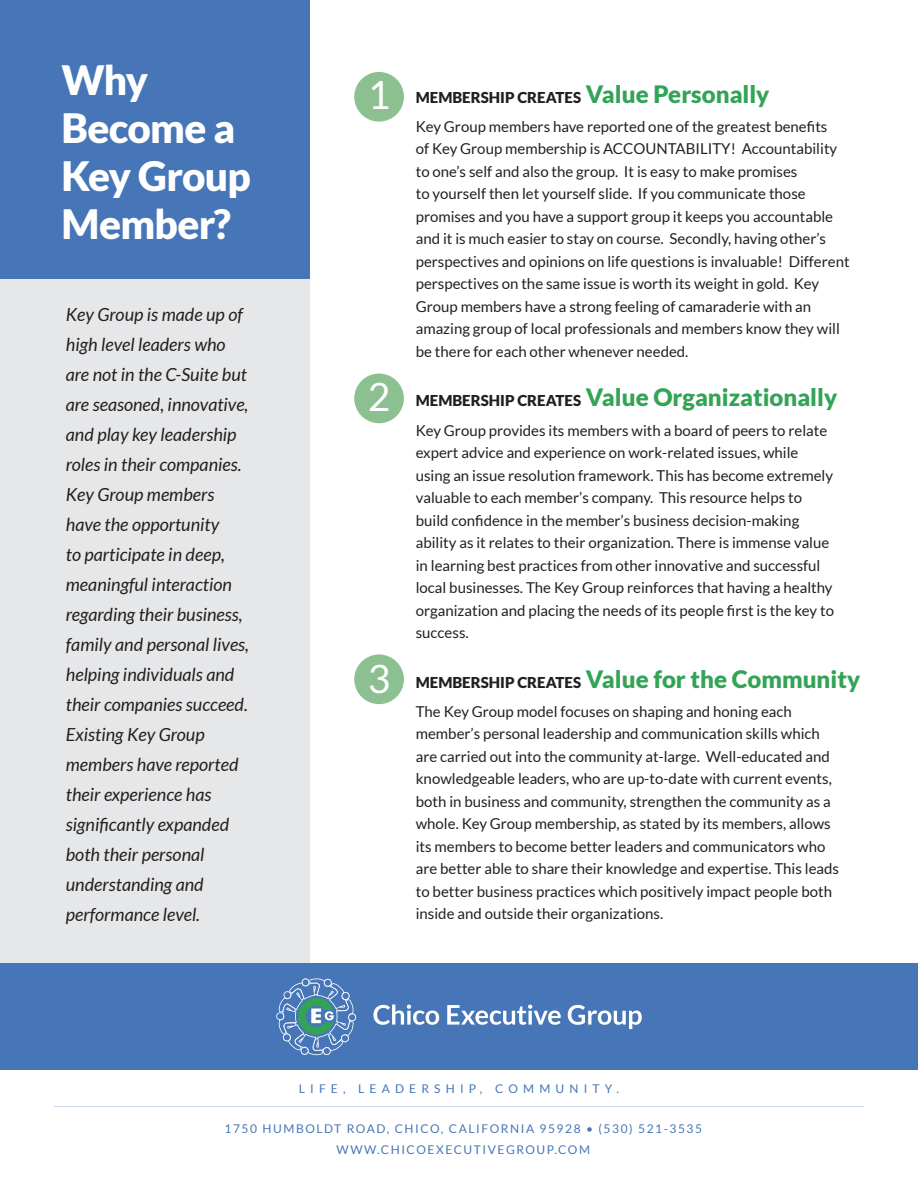
<style>
.page{position:relative;width:918px;height:1188px;background:#fff}
.page>*{position:absolute;margin:0;border:0;box-sizing:border-box;transform-origin:0 0}
.t1{font:900 40.5px/47.8px "Lato";letter-spacing:-.02em;color:#fff}
.t2{font:39px "Lato";color:#fff}
.t3{font:900 24px "Lato";color:#33a356}
.t4{font:italic 18px/30px "Lato";color:#231f20}
.t5{font:15px/22.5px "Lato";color:#231f20}
.t6{font:12px/21px "Lato";letter-spacing:.13em;color:#4676b7;text-align:center}
.t7{font:12px "Lato";letter-spacing:.43em;color:#4676b7}
.s1{font-weight:900}
.s2{font-weight:900;font-size:24px;color:#33a356}
.s3{font-size:15px;color:#231f20}
</style>
<div class="page">
<div style="left:0;top:0;width:310px;height:963px;background:#e6e7e8"></div>
<div style="left:0;top:0;width:309px;height:279px;background:#4676b7"></div>
<div style="left:0;top:963px;width:918px;height:107px;background:#4676b7"></div>
<svg style="left:276px;top:978px;width:80px;height:77px"></svg>
<svg style="left:373px;top:1005px;width:269px;height:24px"></svg>
<hr style="left:54px;top:1106px;width:810px;height:1px;background:#4676b7">
<div style="left:354px;top:72px;width:50px;height:50px;background:#8dc091;border-radius:50%"></div>
<div style="left:354px;top:374px;width:50px;height:49px;background:#8dc091;border-radius:50%"></div>
<div style="left:354px;top:654px;width:50px;height:50px;background:#8dc091;border-radius:50%"></div>
<h1 class="t1" style="left:62px;top:56px;width:191px">Why<br>Become a<br>Key Group<br>Member?</h1>
<p class="t4" style="left:66px;top:300px;width:185px">Key Group is made up of high level leaders who are not in the C-Suite but are seasoned, innovative, and play key leadership roles in their companies.<br>Key Group members have the opportunity<br>to participate in deep, meaningful interaction regarding their business, family and personal lives, helping individuals and their companies succeed.<br>Existing Key Group members have reported their experience has significantly expanded both their personal understanding and performance level.</p>
<h2 class="t2" style="left:368px;top:73px;width:24px">1</h2>
<h2 class="t2" style="left:368px;top:376px;width:24px">2</h2>
<h2 class="t2" style="left:368px;top:657px;width:24px">3</h2>
<p class="t5" style="left:416px;top:82px;width:413px;line-height:29.2px"><span class="s1">MEMBERSHIP CREATES</span> <span class="s2">Value Personally<br></span>Key Group members have reported one of the greatest benefits</p>
<p class="t5" style="left:416px;top:138px;width:435px">of Key Group membership is ACCOUNTABILITY! Accountability to one’s self and also the group. It is easy to make promises<br>to yourself then let yourself slide. If you communicate those promises and you have a support group it keeps you accountable and it is much easier to stay on course. Secondly, having other’s perspectives and opinions on life questions is invaluable! Different perspectives on the same issue is worth its weight in gold. Key Group members have a strong feeling of camaraderie with an amazing group of local professionals and members know they will be there for each other whenever needed.</p>
<h3 class="t3" style="left:416px;top:384px;width:423px"><span class="s3">MEMBERSHIP CREATES</span> Value Organizationally</h3>
<p class="t5" style="left:416px;top:419px;width:420px">Key Group provides its members with a board of peers to relate expert advice and experience on work-related issues, while using an issue resolution framework. This has become extremely valuable to each member’s company. This resource helps to build confidence in the member’s business decision-making ability as it relates to their organization. There is immense value in learning best practices from other innovative and successful local businesses. The Key Group reinforces that having a healthy organization and placing the needs of its people first is the key to success.</p>
<h3 class="t3" style="left:416px;top:665px;width:446px"><span class="s3">MEMBERSHIP CREATES</span> Value for the Community</h3>
<p class="t5" style="left:416px;top:700px;width:425px">The Key Group model focuses on shaping and honing each member’s personal leadership and communication skills which are carried out into the community at-large. Well-educated and knowledgeable leaders, who are up-to-date with current events, both in business and community, strengthen the community as a whole. Key Group membership, as stated by its members, allows its members to become better leaders and communicators who are better able to share their knowledge and expertise. This leads to better business practices which positively impact people both inside and outside their organizations.</p>
<p class="t7" style="left:299px;top:1082px;width:322px">LIFE, LEADERSHIP, COMMUNITY.</p>
<p class="t6" style="left:225px;top:1118px;width:479px">1750 HUMBOLDT ROAD, CHICO, CALIFORNIA 95928 • (530) 521-3535<br>WWW.CHICOEXECUTIVEGROUP.COM</p>
</div>
